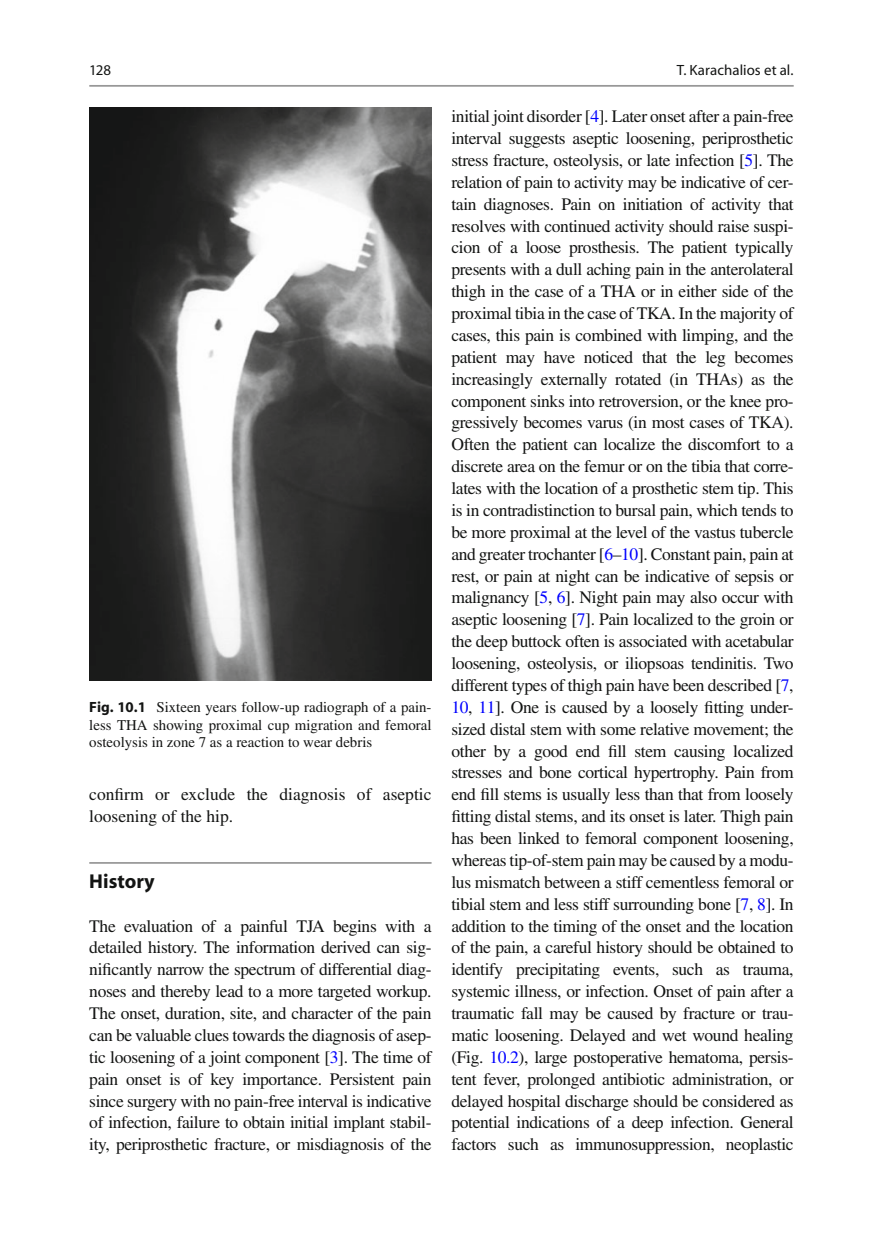
<style>
.page{position:relative;width:883px;height:1260px;background:#fff}
.page>*{position:absolute;margin:0;border:0;box-sizing:border-box;transform-origin:0 0}
.t1{font:700 20.12px "Myriad";color:#131413}
.t2{font:17.5px/21.9px "Times";letter-spacing:-.02em;color:#131413;text-align:justify}
.t3{font:17.5px/21.9px "Times";color:#131413}
.t4{font:14.88px/17.5px "Times";color:#131413;text-align:justify}
.t5{font:14.88px "Myriad";color:#131413}
.s1{font-family:"Myriad";font-weight:700}
.s2{color:#00f}
</style>
<div class="page">
<hr style="left:89px;top:862px;width:343px;height:2px;background:#989898">
<img style="left:89px;top:107px;width:343px;height:574px">
<hr style="left:89px;top:85px;width:705px;height:2px;background:#989898">
<p class="t5" style="left:89px;top:64px;width:23px">128</p>
<p class="t4" style="left:89px;top:700px;width:344px"><span class="s1">Fig. 10.1</span> Sixteen years follow-up radiograph of a pain&shy;less THA showing proximal cup migration and femoral osteolysis in zone 7 as a reaction to wear debris</p>
<p class="t3" style="left:89px;top:785px;width:344px">confirm or exclude the diagnosis of aseptic loosening of the hip.</p>
<p class="t1" style="left:89px;top:874px;width:67px">History</p>
<p class="t2" style="left:89px;top:916px;width:344px">The evaluation of a painful TJA begins with a detailed history. The information derived can sig&shy;nificantly narrow the spectrum of differential diag&shy;noses and thereby lead to a more targeted workup.<br>The onset, duration, site, and character of the pain can be valuable clues towards the diagnosis of asep&shy;tic loosening of a joint component [ <span class="s2">3</span> ]. The time of pain onset is of key importance. Persistent pain since surgery with no pain-free interval is indicative of infection, failure to obtain initial implant stabil&shy;ity, periprosthetic fracture, or misdiagnosis of the</p>
<p class="t5" style="left:677px;top:64px;width:118px">T. Karachalios et al.</p>
<p class="t2" style="left:451px;top:107px;width:344px">initial joint disorder [ <span class="s2">4</span> ]. Later onset after a pain-free interval suggests aseptic loosening, periprosthetic stress fracture, osteolysis, or late infection [ <span class="s2">5</span> ]. The relation of pain to activity may be indicative of cer&shy;tain diagnoses. Pain on initiation of activity that resolves with continued activity should raise suspi&shy;cion of a loose prosthesis. The patient typically presents with a dull aching pain in the anterolateral thigh in the case of a THA or in either side of the proximal tibia in the case of TKA. In the majority of cases, this pain is combined with limping, and the patient may have noticed that the leg becomes increasingly externally rotated (in THAs) as the component sinks into retroversion, or the knee pro&shy;gressively becomes varus (in most cases of TKA).<br>Often the patient can localize the discomfort to a discrete area on the femur or on the tibia that corre&shy;lates with the location of a prosthetic stem tip. This is in contradistinction to bursal pain, which tends to be more proximal at the level of the vastus tubercle and greater trochanter [ <span class="s2">6</span> – <span class="s2">10</span> ]. Constant pain, pain at rest, or pain at night can be indicative of sepsis or malignancy [ <span class="s2">5</span> , <span class="s2">6</span> ]. Night pain may also occur with aseptic loosening [ <span class="s2">7</span> ]. Pain localized to the groin or the deep buttock often is associated with acetabular loosening, osteolysis, or iliopsoas tendinitis. Two different types of thigh pain have been described [ <span class="s2">7</span> , <span class="s2">10</span> , <span class="s2">11</span> ]. One is caused by a loosely fitting under&shy;sized distal stem with some relative movement; the other by a good end fill stem causing localized stresses and bone cortical hypertrophy. Pain from end fill stems is usually less than that from loosely fitting distal stems, and its onset is later. Thigh pain has been linked to femoral component loosening, whereas tip-of-stem pain may be caused by a modu&shy;lus mismatch between a stiff cementless femoral or tibial stem and less stiff surrounding bone [ <span class="s2">7</span> , <span class="s2">8</span> ]. In addition to the timing of the onset and the location of the pain, a careful history should be obtained to identify precipitating events, such as trauma, systemic illness, or infection. Onset of pain after a traumatic fall may be caused by fracture or trau&shy;matic loosening. Delayed and wet wound healing (Fig. <span class="s2">10.2</span> ), large postoperative hematoma, persis&shy;tent fever, prolonged antibiotic administration, or delayed hospital discharge should be considered as potential indications of a deep infection. General factors such as immunosuppression, neoplastic</p>
</div>
